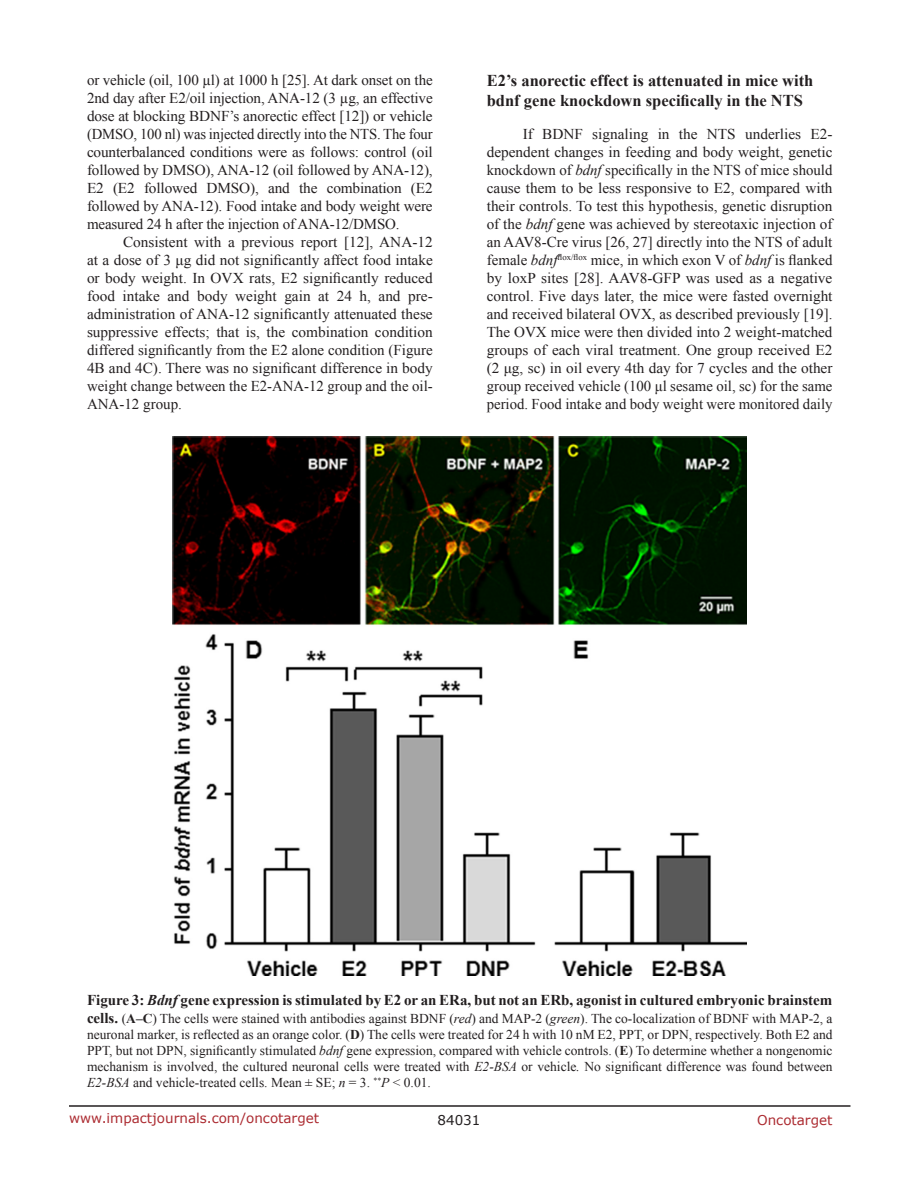
<style>
.page{position:relative;width:918px;height:1188px;background:#fff}
.page>*{position:absolute;margin:0;border:0;box-sizing:border-box;transform-origin:0 0}
.SubHeading_middle{font:700 16.5px/19.8px "Times New Roman";color:#231f20}
.BodyText{font:15px/18px "Times New Roman";color:#231f20;text-align:justify}
.FigureText{font:700 15px "Times New Roman";color:#231f20}
.FigureText-2{font:13.5px/16.2px "Times New Roman";color:#231f20;text-align:justify}
.t1{font:13.5px "Verdana";color:#ac2b31}
.t2{font:13.5px "Verdana";color:#231f20}
.s1{font-style:italic}
.s2{font-weight:700;font-size:15px}
.s3{font-weight:700}
</style>
<div class="page">
<hr style="left:69px;top:1105px;width:781px;height:2px;background:#231f20">
<img style="left:173px;top:436px;width:574px;height:539px">
<p class="BodyText" style="left:87px;top:71px;width:347px">or vehicle (oil, 100 µl) at 1000 h [25]. At dark onset on the 2nd day after E2/oil injection, ANA-12 (3 µg, an effective dose at blocking BDNF’s anorectic effect [12]) or vehicle (DMSO, 100 nl) was injected directly into the NTS. The four counterbalanced conditions were as follows: control (oil followed by DMSO), ANA-12 (oil followed by ANA-12), E2 (E2 followed DMSO), and the combination (E2 followed by ANA-12). Food intake and body weight were measured 24 h after the injection of ANA-12/DMSO.</p>
<p class="BodyText" style="left:87px;top:233px;width:347px;text-indent:36px">Consistent with a previous report [12], ANA-12 at a dose of 3 μg did not significantly affect food intake or body weight. In OVX rats, E2 significantly reduced food intake and body weight gain at 24 h, and pre&shy;administration of ANA-12 significantly attenuated these suppressive effects; that is, the combination condition differed significantly from the E2 alone condition (Figure 4B and 4C). There was no significant difference in body weight change between the E2-ANA-12 group and the oil-ANA-12 group.</p>
<p class="SubHeading_middle" style="left:487px;top:70px;width:328px">E2’s anorectic effect is attenuated in mice with bdnf gene knockdown specifically in the NTS</p>
<p class="BodyText" style="left:487px;top:125px;width:347px;text-indent:36px">If BDNF signaling in the NTS underlies E2- dependent changes in feeding and body weight, genetic knockdown of <span class="s1">bdnf</span> specifically in the NTS of mice should cause them to be less responsive to E2, compared with their controls. To test this hypothesis, genetic disruption of the <span class="s1">bdnf</span> gene was achieved by stereotaxic injection of an AAV8-Cre virus [26, 27] directly into the NTS of adult female <span class="s1">bdnf</span><sup>flox/flox</sup> mice, in which exon V of <span class="s1">bdnf</span> is flanked by loxP sites [28]. AAV8-GFP was used as a negative control. Five days later, the mice were fasted overnight and received bilateral OVX, as described previously [19].<br>The OVX mice were then divided into 2 weight-matched groups of each viral treatment. One group received E2 (2 μg, sc) in oil every 4th day for 7 cycles and the other group received vehicle (100 μl sesame oil, sc) for the same period. Food intake and body weight were monitored daily</p>
<p class="FigureText" style="left:87px;top:989px;width:747px">Figure 3: <span class="s1">Bdnf</span> gene expression is stimulated by E2 or an ERa, but not an ERb, agonist in cultured embryonic brainstem</p>
<p class="FigureText-2" style="left:87px;top:1010px;width:747px"><span class="s2">cells.</span> (<span class="s3">A–C</span>) The cells were stained with antibodies against BDNF (<span class="s1">red</span>) and MAP-2 (<span class="s1">green</span>). The co-localization of BDNF with MAP-2, a neuronal marker, is reflected as an orange color. (<span class="s3">D</span>) The cells were treated for 24 h with 10 nM E2, PPT, or DPN, respectively. Both E2 and PPT, but not DPN, significantly stimulated <span class="s1">bdnf</span> gene expression, compared with vehicle controls. (<span class="s3">E</span>) To determine whether a nongenomic mechanism is involved, the cultured neuronal cells were treated with <span class="s1">E2-BSA</span> or vehicle<span class="s1">.</span> No significant difference was found between <span class="s1">E2-BSA</span> and vehicle-treated cells. Mean ± SE; <span class="s1">n</span> = 3. <sup>**</sup><span class="s1">P</span> &lt; 0.01.</p>
<p class="t1" style="left:69px;top:1109px;width:252px">www.impactjournals.com/oncotarget</p>
<p class="t2" style="left:438px;top:1111px;width:44px">84031</p>
<p class="t1" style="left:757px;top:1111px;width:77px">Oncotarget</p>
</div>
